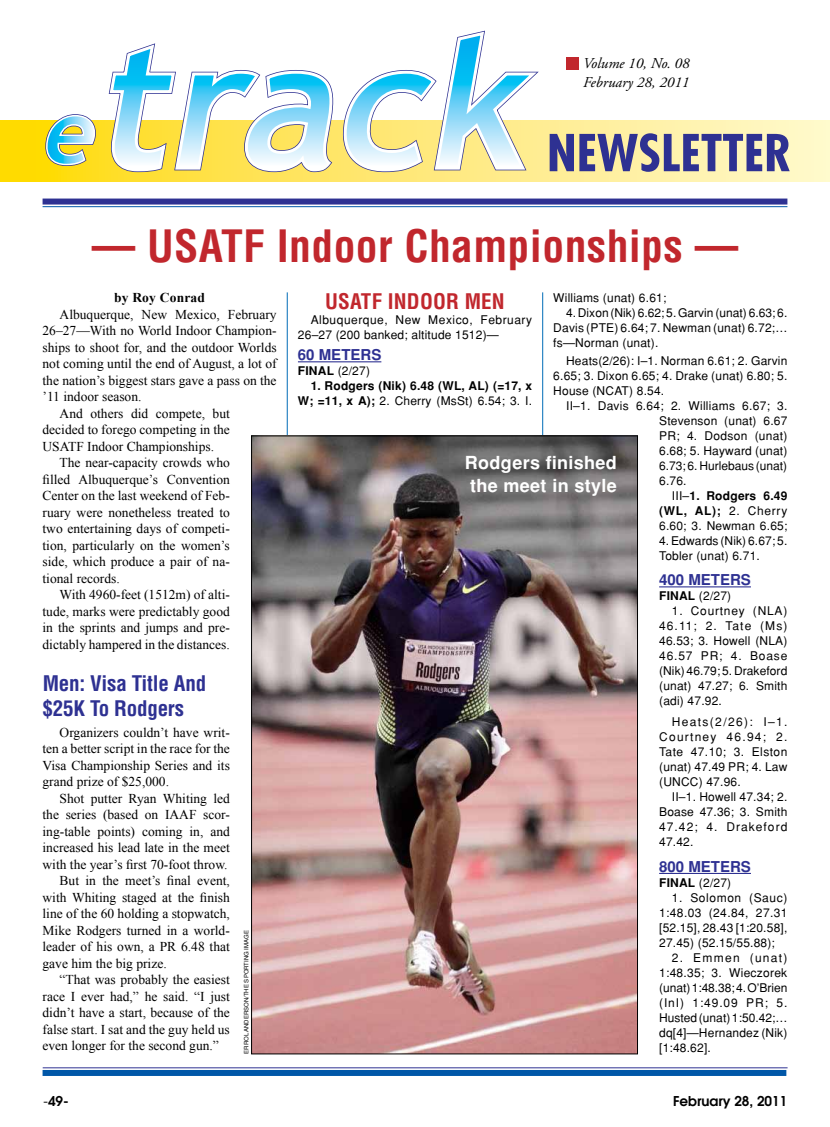
<style>
.page{position:relative;width:830px;height:1127px;background:#fff}
.page>*{position:absolute;margin:0;border:0;box-sizing:border-box;transform-origin:0 0}
.t1{font:700 condensed 43.5px "Helvetica";letter-spacing:.01em;color:#c1272d}
.t2{font:700 condensed 21px/25.2px "Helvetica";letter-spacing:-.01em;color:#2e3192}
.t3{font:700 condensed 21px "Helvetica";letter-spacing:.01em;color:#c1272d}
.t4{font:700 18px/23.4px "Helvetica";letter-spacing:.02em;color:#fff}
.t5{font:italic 15px/19.5px "Adobe Garamond Pro";color:#000}
.t6{font:700 15px "Helvetica";color:#2e3192}
.t7{font:13.5px/16.5px "Times New Roman";color:#000;text-align:justify}
.t8{font:600 13.5px "Avant Garde";color:#000}
.t9{font:700 13.5px "Times New Roman";letter-spacing:.015em;color:#000}
.t10{font:12px/15px "Helvetica";letter-spacing:.015em;color:#000;text-align:justify}
.t11{font:700 12px/15px "Helvetica";letter-spacing:.015em;color:#000;text-align:right}
.t12{font:12px/15px "Helvetica";letter-spacing:.045em;color:#000}
.t13{font:6px "Helvetica";color:#000}
.s1{font-weight:700}
.s2{font-weight:400}
</style>
<div class="page">
<hr style="left:542px;top:292px;width:1px;height:761px;background:#006cb7">
<hr style="left:287px;top:292px;width:1px;height:760px;background:#006cb7">
<div style="left:566px;top:57px;width:12px;height:12px;background:#c1272d"></div>
<svg style="left:0;top:120px;width:829px;height:62px;background:#feea75"></svg>
<hr style="left:298px;top:361px;width:83px;height:1px;background:#2e3192">
<hr style="left:658px;top:586px;width:92px;height:1px;background:#2e3192">
<hr style="left:658px;top:873px;width:92px;height:1px;background:#2e3192">
<img style="left:253px;top:437px;width:382px;height:615px">
<hr style="left:43px;top:1067px;width:744px;height:1px;background:#2e3192">
<div style="left:43px;top:1070px;width:743px;height:6px;background:#0057a8"></div>
<div style="left:43px;top:199px;width:744px;height:6px;background:#2e3192"></div>
<hr style="left:43px;top:206px;width:744px;height:1px;background:#0057a8">
<svg style="left:106px;top:120px;width:438px;height:54px"></svg>
<svg style="left:108px;top:30px;width:432px;height:143px"></svg>
<svg style="left:43px;top:114px;width:54px;height:53px;background:#b0d1a3"></svg>
<svg style="left:549px;top:133px;width:240px;height:39px;background:#8e8a9e"></svg>
<p class="t5" style="left:583px;top:54px;width:108px">Volume 10, No. 08<br>February 28, 2011</p>
<h1 class="t1" style="left:92px;top:218px;width:647px">— USATF Indoor Championships —</h1>
<p class="t9" style="left:114px;top:288px;width:92px">by Roy Conrad</p>
<p class="t7" style="left:60px;top:306px;width:218px">Albuquerque, New Mexico, February</p>
<p class="t7" style="left:43px;top:322px;width:235px">26–27—With no World Indoor Champion-</p>
<p class="t7" style="left:43px;top:339px;width:235px">ships to shoot for, and the outdoor Worlds</p>
<p class="t7" style="left:43px;top:355px;width:235px">not coming until the end of August, a lot of</p>
<p class="t7" style="left:43px;top:372px;width:235px">the nation’s biggest stars gave a pass on the</p>
<p class="t7" style="left:43px;top:388px;width:100px">’11 indoor season.</p>
<p class="t7" style="left:60px;top:405px;width:172px">And others did compete, but</p>
<p class="t7" style="left:43px;top:421px;width:189px">decided to forego competing in the</p>
<p class="t7" style="left:43px;top:438px;width:173px">USATF Indoor Championships.</p>
<p class="t7" style="left:60px;top:454px;width:172px">The near-capacity crowds who</p>
<p class="t7" style="left:43px;top:471px;width:189px">filled Albuquerque’s Convention</p>
<p class="t7" style="left:43px;top:487px;width:189px">Center on the last weekend of Feb-</p>
<p class="t7" style="left:43px;top:504px;width:189px">ruary were nonetheless treated to</p>
<p class="t7" style="left:43px;top:520px;width:189px">two entertaining days of competi-</p>
<p class="t7" style="left:43px;top:537px;width:189px">tion, particularly on the women’s</p>
<p class="t7" style="left:43px;top:553px;width:189px">side, which produce a pair of na-</p>
<p class="t7" style="left:43px;top:570px;width:79px">tional records.</p>
<p class="t7" style="left:60px;top:586px;width:172px">With 4960-feet (1512m) of alti-</p>
<p class="t7" style="left:43px;top:603px;width:189px">tude, marks were predictably good</p>
<p class="t7" style="left:43px;top:619px;width:189px">in the sprints and jumps and pre-</p>
<p class="t7" style="left:43px;top:636px;width:189px">dictably hampered in the distances.</p>
<h2 class="t2" style="left:43px;top:670px;width:165px">Men: Visa Title And $25K To Rodgers</h2>
<p class="t7" style="left:43px;top:724px;width:189px;text-indent:17px">Organizers couldn’t have writ&shy;ten a better script in the race for the Visa Championship Series and its grand prize of $25,000.</p>
<p class="t7" style="left:60px;top:790px;width:172px">Shot putter Ryan Whiting led</p>
<p class="t7" style="left:43px;top:806px;width:189px">the series (based on IAAF scor-</p>
<p class="t7" style="left:43px;top:823px;width:189px">ing-table points) coming in, and</p>
<p class="t7" style="left:43px;top:839px;width:189px">increased his lead late in the meet</p>
<p class="t7" style="left:43px;top:856px;width:186px">with the year’s first 70-foot throw.</p>
<p class="t7" style="left:60px;top:872px;width:172px">But in the meet’s final event,</p>
<p class="t7" style="left:43px;top:889px;width:189px">with Whiting staged at the finish</p>
<p class="t7" style="left:43px;top:905px;width:189px">line of the 60 holding a stopwatch,</p>
<p class="t7" style="left:43px;top:922px;width:189px">Mike Rodgers turned in a world-</p>
<p class="t7" style="left:43px;top:938px;width:189px">leader of his own, a PR 6.48 that</p>
<p class="t7" style="left:43px;top:955px;width:126px">gave him the big prize.</p>
<p class="t7" style="left:60px;top:971px;width:172px">“That was probably the easiest</p>
<p class="t7" style="left:43px;top:988px;width:189px">race I ever had,” he said. “I just</p>
<p class="t7" style="left:43px;top:1004px;width:189px">didn’t have a start, because of the</p>
<p class="t7" style="left:43px;top:1021px;width:189px">false start. I sat and the guy held us</p>
<p class="t7" style="left:43px;top:1037px;width:178px">even longer for the second gun.”</p>
<p class="t10" style="left:553px;top:290px;width:114px">Williams (unat) 6.61;</p>
<p class="t10" style="left:553px;top:305px;width:235px;text-indent:13px">4. Dixon (Nik) 6.62; 5. Garvin (unat) 6.63; 6.<br>Davis (PTE) 6.64; 7. Newman (unat) 6.72;… fs—Norman (unat).</p>
<p class="t10" style="left:553px;top:353px;width:235px;text-indent:13px">Heats(2/26): I–1. Norman 6.61; 2. Garvin 6.65; 3. Dixon 6.65; 4. Drake (unat) 6.80; 5.<br>House (NCAT) 8.54.</p>
<p class="t10" style="left:658px;top:398px;width:130px;text-indent:-93px">II–1. Davis 6.64; 2. Williams 6.67; 3.<br>Stevenson (unat) 6.67<br>PR; 4. Dodson (unat)<br>6.68; 5. Hayward (unat)<br>6.73; 6. Hurlebaus (unat)<br>6.76.</p>
<p class="t10" style="left:658px;top:488px;width:130px;text-indent:13px">III–<span class="s1">1. Rodgers 6.49 (WL, AL);</span> 2. Cherry 6.60; 3. Newman 6.65;</p>
<p class="t10" style="left:658px;top:533px;width:130px">4. Edwards (Nik) 6.67; 5.<br>Tobler (unat) 6.71.</p>
<p class="t6" style="left:658px;top:571px;width:93px">400 METERS</p>
<p class="t10" style="left:658px;top:588px;width:73px"><span class="s1">FINAL</span> (2/27)</p>
<p class="t10" style="left:658px;top:603px;width:130px;text-indent:13px">1. Courtney (NLA)<br>46.11; 2. Tate (Ms)<br>46.53; 3. Howell (NLA)<br>46.57 PR; 4. Boase (Nik) 46.79; 5. Drakeford (unat) 47.27; 6. Smith (adi) 47.92.</p>
<p class="t10" style="left:658px;top:714px;width:130px;text-indent:13px">Heats(2/26): I–1.<br>Courtney 46.94; 2.<br>Tate 47.10; 3. Elston (unat) 47.49 PR; 4. Law (UNCC) 47.96.</p>
<p class="t10" style="left:658px;top:789px;width:130px;text-indent:13px">II–1. Howell 47.34; 2.<br>Boase 47.36; 3. Smith 47.42; 4. Drakeford 47.42.</p>
<p class="t6" style="left:658px;top:858px;width:93px">800 METERS</p>
<p class="t10" style="left:658px;top:875px;width:73px"><span class="s1">FINAL</span> (2/27)</p>
<p class="t10" style="left:658px;top:890px;width:130px;text-indent:13px">1. Solomon (Sauc)<br>1:48.03 (24.84, 27.31 [52.15], 28.43 [1:20.58], 27.45) (52.15/55.88);</p>
<p class="t10" style="left:658px;top:950px;width:130px;text-indent:13px">2. Emmen (unat)<br>1:48.35; 3. Wieczorek (unat) 1:48.38; 4. O’Brien (InI) 1:49.09 PR; 5.<br>Husted (unat) 1:50.42;… dq[4]—Hernandez (Nik)</p>
<h2 class="t3" style="left:325px;top:288px;width:181px">USATF INDOOR MEN</h2>
<p class="t12" style="left:298px;top:312px;width:235px;text-indent:13px">Albuquerque, New Mexico, February<br>26–27 (200 banked; altitude 1512)—</p>
<p class="t6" style="left:298px;top:346px;width:85px">60 METERS</p>
<p class="t10" style="left:298px;top:363px;width:73px"><span class="s1">FINAL</span> (2/27)</p>
<p class="t11" style="left:298px;top:378px;width:235px">1. Rodgers (Nik) 6.48 (WL, AL) (=17, x<br>W; =11, x A); <span class="s2">2. Cherry (MsSt) 6.54; 3. I.</span></p>
<h3 class="t4" style="left:464px;top:451px;width:153px">Rodgers finished the meet in style</h3>
<p class="t13" style="left:242px;top:1053px;width:125px;rotate:-90deg">ERROL ANDERSON/THE SPORTING IMAGE</p>
<p class="t10" style="left:658px;top:1040px;width:53px">[1:48.62].</p>
<p class="t8" style="left:44px;top:1092px;width:27px"><span class="s2">-</span>49-</p>
<p class="t8" style="left:672px;top:1092px;width:116px">February 28, 2011</p>
</div>
